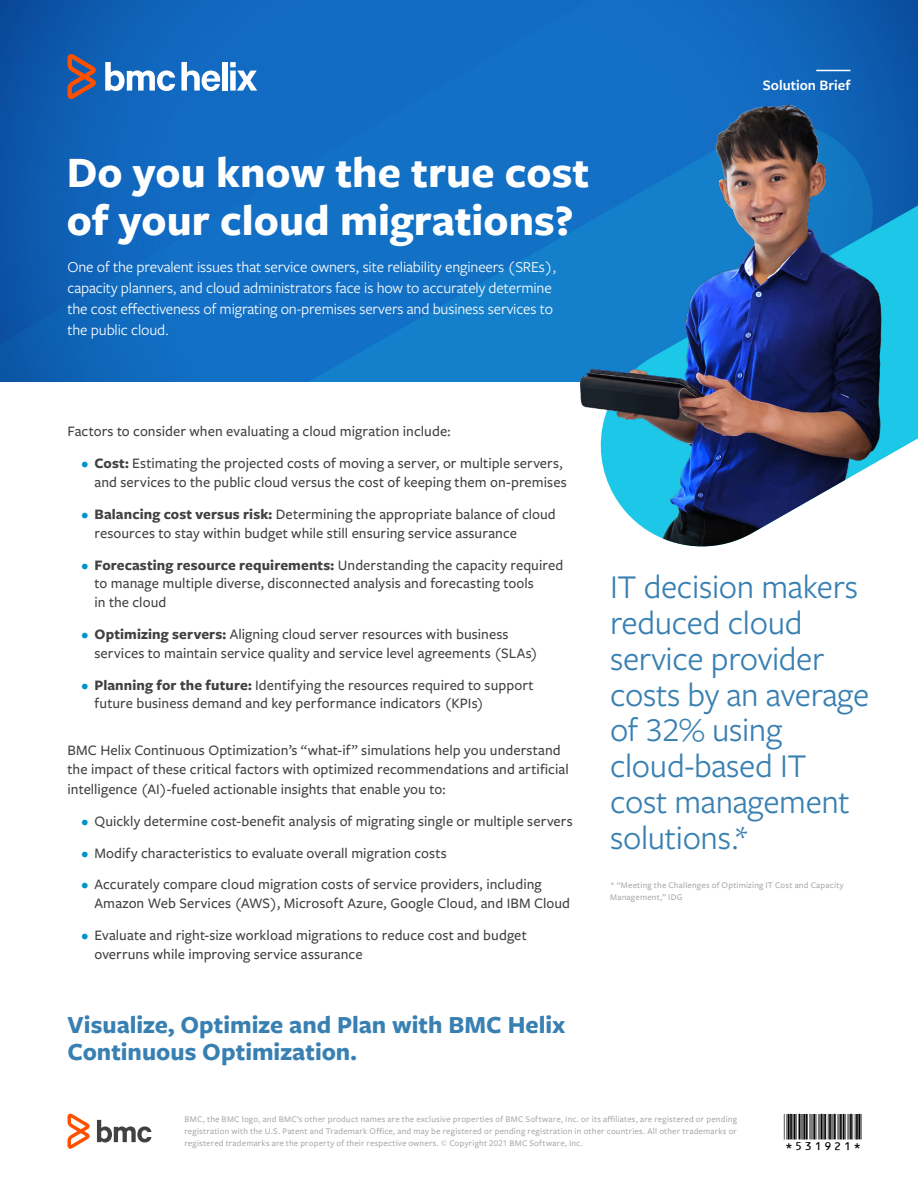
<style>
.page{position:relative;width:918px;height:1188px;background:#fff}
.page>*{position:absolute;margin:0;border:0;box-sizing:border-box;transform-origin:0 0}
.t1{font:700 45px/48px "Freight Sans Pro";color:#fff}
.t2{font:34.5px/36px "Freight Sans Pro";letter-spacing:-.01em;color:#3980b2}
.t3{font:700 25.5px/27px "Freight Sans Pro";color:#3980b2}
.t4{font:25.5px "BC39 HI Tall HR";color:#000}
.t5{font:15.75px/21px "Freight Sans Pro";letter-spacing:-.01em;color:#fff}
.t6{font:500 15px/18.8px "Freight Sans Pro";letter-spacing:.005em;color:#414042}
.t7{font:600 15px "Freight Sans Pro";color:#fff}
.t8{font:500 9px/12px "Freight Sans Pro";letter-spacing:.025em;color:#a7a9ac;text-align:justify}
.s1{font-weight:600;color:#0093c9}
.s2{font-weight:700}
</style>
<div class="page">
<img style="left:0;top:0;width:542px;height:381px">
<svg style="left:67px;top:54px;width:29px;height:45px"></svg>
<svg style="left:105px;top:62px;width:70px;height:29px"></svg>
<div style="left:222px;top:62px;width:6px;height:29px;background:#fff"></div>
<svg style="left:230px;top:62px;width:27px;height:29px"></svg>
<svg style="left:181px;top:62px;width:39px;height:29px"></svg>
<svg style="left:97px;top:1120px;width:54px;height:23px"></svg>
<svg style="left:67px;top:1114px;width:23px;height:35px"></svg>
<img style="left:542px;top:0;width:376px;height:546px">
<h1 class="t1" style="left:67px;top:147px;width:524px">Do you know the true cost of your cloud migrations?</h1>
<p class="t5" style="left:68px;top:256px;width:491px">One of the prevalent issues that service owners, site reliability engineers (SREs), capacity planners, and cloud administrators face is how to accurately determine the cost effectiveness of migrating on-premises servers and business services to the public cloud.</p>
<p class="t7" style="left:763px;top:75px;width:89px">Solution Brief</p>
<p class="t6" style="left:68px;top:422px;width:385px">Factors to consider when evaluating a cloud migration include:</p>
<p class="t6" style="left:81px;top:453px;width:487px;text-align:right"><span class="s1">•</span> <span class="s2">Cost:</span> Estimating the projected costs of moving a server, or multiple servers, and services to the public cloud versus the cost of keeping them on-premises</p>
<p class="t6" style="left:94px;top:504px;width:463px;text-indent:-14px"><span class="s1">•</span> <span class="s2">Balancing cost versus risk:</span> Determining the appropriate balance of cloud resources to stay within budget while still ensuring service assurance</p>
<p class="t6" style="left:94px;top:555px;width:470px;text-indent:-14px"><span class="s1">•</span> <span class="s2">Forecasting resource requirements:</span> Understanding the capacity required to manage multiple diverse, disconnected analysis and forecasting tools<br>in the cloud</p>
<p class="t6" style="left:94px;top:624px;width:445px;text-indent:-14px"><span class="s1">•</span> <span class="s2">Optimizing servers:</span> Aligning cloud server resources with business services to maintain service quality and service level agreements (SLAs)</p>
<p class="t6" style="left:94px;top:675px;width:441px;text-indent:-14px"><span class="s1">•</span> <span class="s2">Planning for the future:</span> Identifying the resources required to support future business demand and key performance indicators (KPIs)</p>
<p class="t6" style="left:68px;top:740px;width:503px;line-height:19.5px">BMC Helix Continuous Optimization’s “what-if” simulations help you understand the impact of these critical factors with optimized recommendations and artificial intelligence (AI)-fueled actionable insights that enable you to:</p>
<p class="t6" style="left:81px;top:811px;width:493px"><span class="s1">•</span> Quickly determine cost-benefit analysis of migrating single or multiple servers</p>
<p class="t6" style="left:81px;top:843px;width:367px"><span class="s1">•</span> Modify characteristics to evaluate overall migration costs</p>
<p class="t6" style="left:94px;top:875px;width:477px;text-indent:-14px"><span class="s1">•</span> Accurately compare cloud migration costs of service providers, including<br>Amazon Web Services (AWS), Microsoft Azure, Google Cloud, and IBM Cloud</p>
<p class="t6" style="left:94px;top:925px;width:434px;text-indent:-14px"><span class="s1">•</span> Evaluate and right-size workload migrations to reduce cost and budget overruns while improving service assurance</p>
<h3 class="t3" style="left:68px;top:1010px;width:499px">Visualize, Optimize and Plan with BMC Helix<br>Continuous Optimization.</h3>
<h2 class="t2" style="left:610px;top:567px;width:261px">IT decision makers reduced cloud service provider costs by an average of 32% using cloud-based IT cost management solutions.*</h2>
<p class="t8" style="left:610px;top:878px;width:235px">* “Meeting the Challenges of Optimizing IT Cost and Capacity<br>Management,” IDG</p>
<p class="t8" style="left:184px;top:1113px;width:554px">BMC, the BMC logo, and BMC’s other product names are the exclusive properties of BMC Software, Inc. or its affiliates, are registered or pending registration with the U.S. Patent and Trademark Office, and may be registered or pending registration in other countries. All other trademarks or registered trademarks are the property of their respective owners. © Copyright 2021 BMC Software, Inc.</p>
<h3 class="t4" style="left:784px;top:1107px;width:80px">*531921*</h3>
</div>
